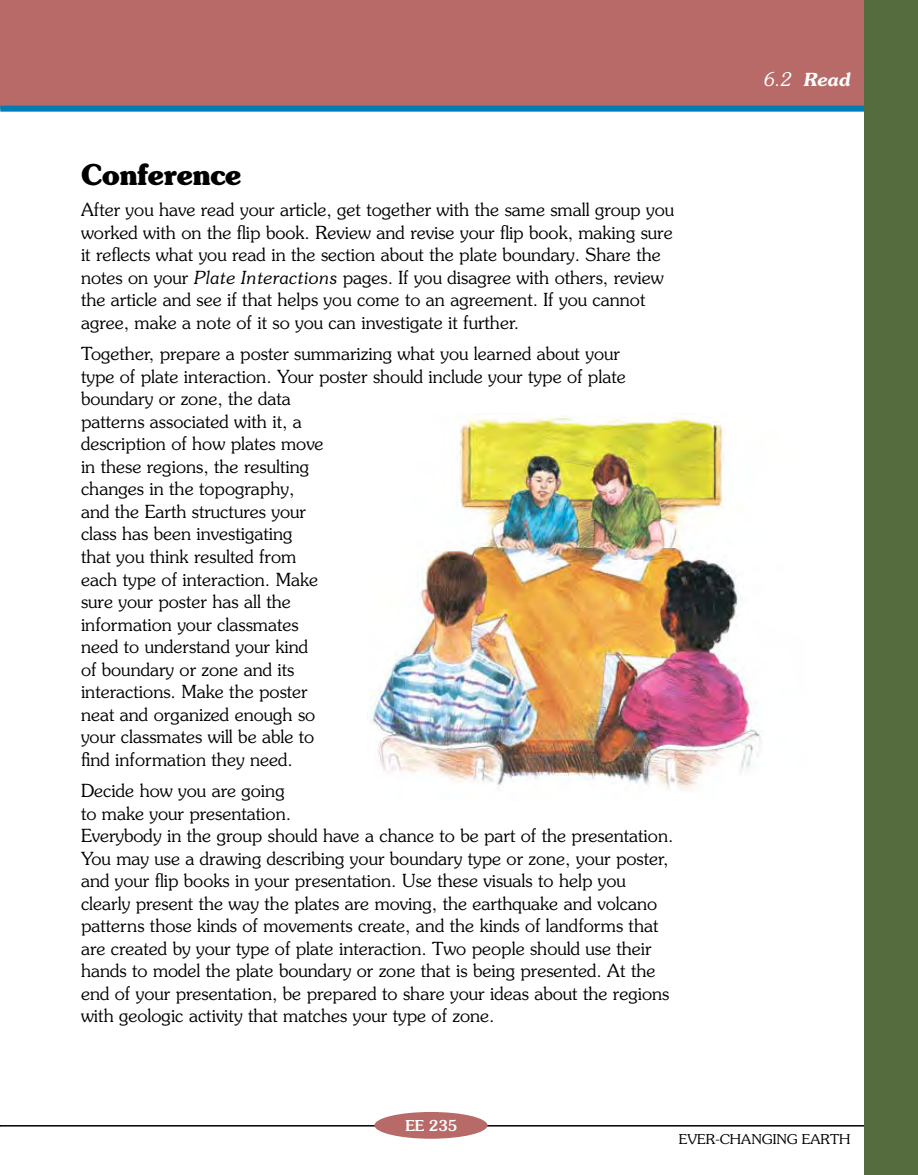
<style>
.page{position:relative;width:918px;height:1175px;background:#fff}
.page>*{position:absolute;margin:0;border:0;box-sizing:border-box;transform-origin:0 0}
.t1{font:700 28.5px "Souvenir";color:#000;scale:.95 1}
.t2{font:300 18px/22.5px "Souvenir";color:#000}
.t3{font:italic 600 18px "Souvenir";color:#fff}
.t4{font:500 15px "Souvenir";color:#fff}
.t5{font:300 13.5px "Souvenir";color:#000;scale:1.05 1}
.s1{font-style:italic}
.s2{font-weight:300;font-size:18.75px}
</style>
<div class="page">
<div style="left:0;top:0;width:918px;height:109px;background:#b76a68"></div>
<div style="left:0;top:106px;width:918px;height:6px;background:#007db6"></div>
<hr style="left:0;top:1125px;width:918px;height:1px;background:#000">
<div style="left:864px;top:0;width:54px;height:1174px;background:#556c3e"></div>
<div style="left:374px;top:1112px;width:114px;height:26px;background:#b76a68;border-radius:50%"></div>
<img style="left:370px;top:414px;width:391px;height:376px">
<h1 class="t1" style="left:81px;top:156px;width:170px">Conference</h1>
<p class="t2" style="left:81px;top:198px;width:595px">After you have read your article, get together with the same small group you worked with on the flip book. Review and revise your flip book, making sure it reflects what you read in the section about the plate boundary. Share the notes on your <span class="s1">Plate Interactions</span> pages. If you disagree with others, review the article and see if that helps you come to an agreement. If you cannot agree, make a note of it so you can investigate it further.</p>
<p class="t2" style="left:81px;top:342px;width:546px">Together, prepare a poster summarizing what you learned about your type of plate interaction. Your poster should include your type of plate boundary or zone, the data<br>patterns associated with it, a<br>description of how plates move<br>in these regions, the resulting<br>changes in the topography,<br>and the Earth structures your<br>class has been investigating<br>that you think resulted from<br>each type of interaction. Make<br>sure your poster has all the<br>information your classmates<br>need to understand your kind<br>of boundary or zone and its<br>interactions. Make the poster<br>neat and organized enough so<br>your classmates will be able to<br>find information they need.</p>
<p class="t2" style="left:81px;top:779px;width:594px">Decide how you are going<br>to make your presentation.<br>Everybody in the group should have a chance to be part of the presentation.<br>You may use a drawing describing your boundary type or zone, your poster, and your flip books in your presentation. Use these visuals to help you clearly present the way the plates are moving, the earthquake and volcano patterns those kinds of movements create, and the kinds of landforms that are created by your type of plate interaction. Two people should use their hands to model the plate boundary or zone that is being presented. At the end of your presentation, be prepared to share your ideas about the regions with geologic activity that matches your type of zone.</p>
<p class="t4" style="left:406px;top:1116px;width:53px">EE 235</p>
<p class="t3" style="left:764px;top:69px;width:88px"><span class="s2">6.2</span> Read</p>
<p class="t5" style="left:679px;top:1131px;width:165px">EVER-CHANGING EARTH</p>
</div>
